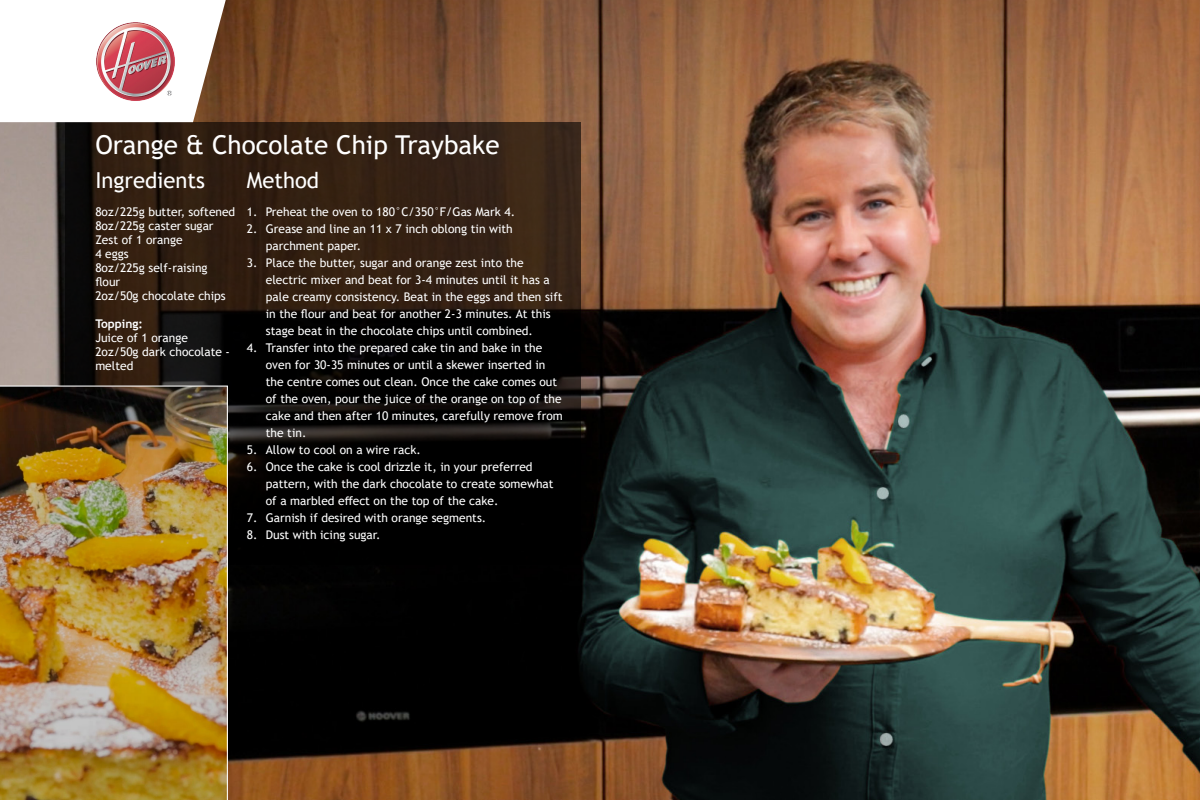
<style>
.page{position:relative;width:1200px;height:800px;background:#fff}
.page>*{position:absolute;margin:0;border:0;box-sizing:border-box;transform-origin:0 0}
.t1{font:26px "Trebuchet MS";color:#fff}
.t2{font:22px "Trebuchet MS";color:#fff}
.t3{font:12px/14px "Trebuchet MS";color:#fff}
.t4{font:700 12px "Trebuchet MS";color:#fff}
</style>
<div class="page">
<img style="left:0;top:0;width:1200px;height:800px">
<svg style="left:65px;top:122px;width:516px;height:443px;background:#1b120b"></svg>
<img style="left:0;top:386px;width:228px;height:414px">
<svg style="left:0;top:0;width:226px;height:122px"></svg>
<img style="left:95px;top:22px;width:80px;height:79px">
<p class="t1" style="left:95px;top:129px;width:406px">Orange &amp; Chocolate Chip Traybake</p>
<p class="t2" style="left:95px;top:167px;width:111px">Ingredients</p>
<p class="t3" style="left:95px;top:205px;width:141px">8oz/225g butter, softened</p>
<p class="t3" style="left:95px;top:219px;width:120px">8oz/225g caster sugar</p>
<p class="t3" style="left:95px;top:233px;width:89px">Zest of 1 orange</p>
<p class="t3" style="left:95px;top:247px;width:35px">4 eggs</p>
<p class="t3" style="left:95px;top:261px;width:114px">8oz/225g self-raising flour</p>
<p class="t3" style="left:95px;top:289px;width:132px">2oz/50g chocolate chips</p>
<p class="t4" style="left:95px;top:316px;width:49px">Topping:</p>
<p class="t3" style="left:95px;top:331px;width:94px">Juice of 1 orange</p>
<p class="t3" style="left:95px;top:345px;width:136px">2oz/50g dark chocolate - melted</p>
<p class="t2" style="left:247px;top:167px;width:74px">Method</p>
<p class="t3" style="left:247px;top:205px;width:270px">1. Preheat the oven to 180°C/350°F/Gas Mark 4.</p>
<p class="t3" style="left:247px;top:222px;width:267px">2. Grease and line an 11 x 7 inch oblong tin with</p>
<p class="t3" style="left:266px;top:239px;width:97px">parchment paper.</p>
<p class="t3" style="left:247px;top:256px;width:278px">3. Place the butter, sugar and orange zest into the</p>
<p class="t3" style="left:266px;top:273px;width:286px">electric mixer and beat for 3-4 minutes until it has a</p>
<p class="t3" style="left:266px;top:290px;width:298px">pale creamy consistency. Beat in the eggs and then sift</p>
<p class="t3" style="left:266px;top:307px;width:286px">in the flour and beat for another 2-3 minutes. At this</p>
<p class="t3" style="left:266px;top:324px;width:269px">stage beat in the chocolate chips until combined.</p>
<p class="t3" style="left:247px;top:341px;width:297px">4. Transfer into the prepared cake tin and bake in the</p>
<p class="t3" style="left:266px;top:358px;width:281px">oven for 30-35 minutes or until a skewer inserted in</p>
<p class="t3" style="left:266px;top:375px;width:293px">the centre comes out clean. Once the cake comes out</p>
<p class="t3" style="left:266px;top:392px;width:297px">of the oven, pour the juice of the orange on top of the</p>
<p class="t3" style="left:266px;top:409px;width:298px">cake and then after 10 minutes, carefully remove from</p>
<p class="t3" style="left:266px;top:426px;width:42px">the tin.</p>
<p class="t3" style="left:247px;top:443px;width:175px">5. Allow to cool on a wire rack.</p>
<p class="t3" style="left:247px;top:460px;width:287px">6. Once the cake is cool drizzle it, in your preferred</p>
<p class="t3" style="left:266px;top:477px;width:289px">pattern, with the dark chocolate to create somewhat</p>
<p class="t3" style="left:266px;top:494px;width:234px">of a marbled effect on the top of the cake.</p>
<p class="t3" style="left:247px;top:511px;width:241px">7. Garnish if desired with orange segments.</p>
<p class="t3" style="left:247px;top:528px;width:135px">8. Dust with icing sugar.</p>
</div>
